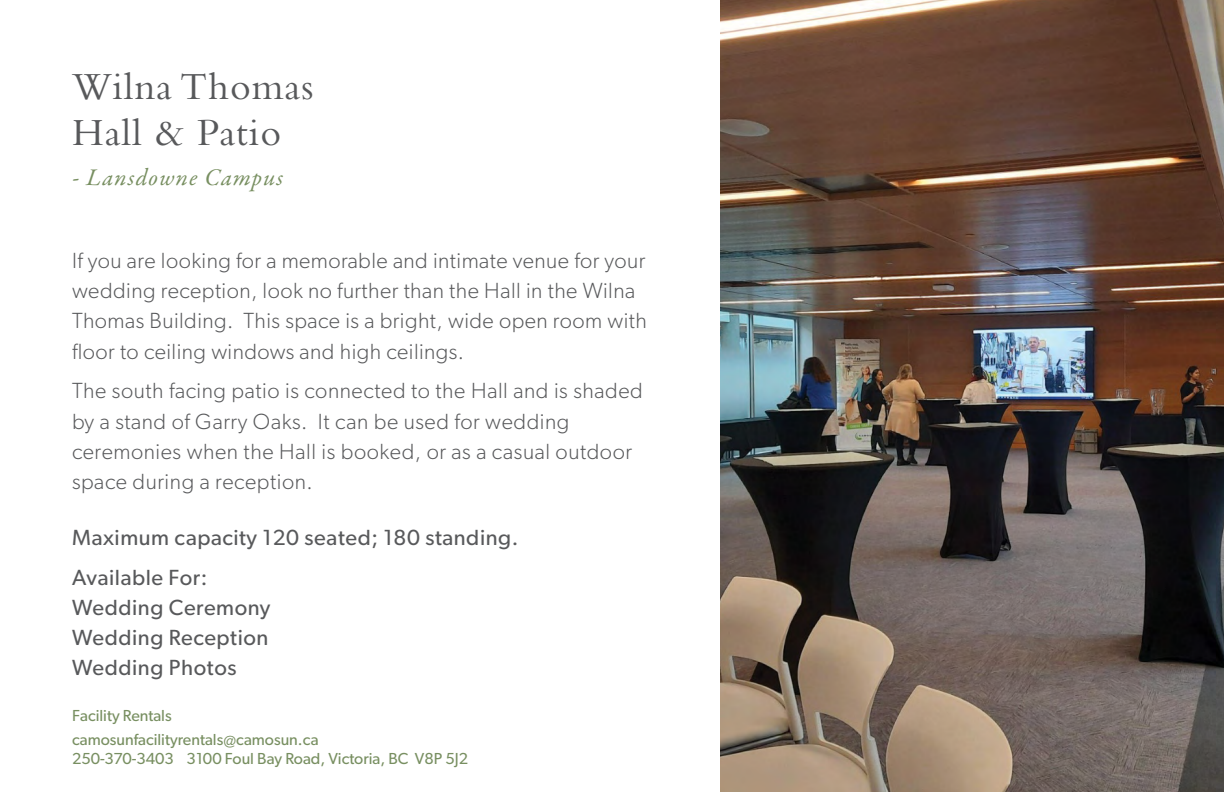
<style>
.page{position:relative;width:1224px;height:792px;background:#fff}
.page>*{position:absolute;margin:0;border:0;box-sizing:border-box;transform-origin:0 0}
.t1{font:40px/46px "Bembo Std";letter-spacing:.025em;color:#58595b}
.t2{font:italic 24px "Garamond Premr Pro";letter-spacing:.05em;color:#788f61}
.t3{font:300 22px/30px "Gibson";letter-spacing:.02em;color:#58595b}
.t4{font:22px/30px "Gibson";letter-spacing:.025em;color:#58595b}
.t5{font:16px/24px "Gibson";color:#788f61}
</style>
<div class="page">
<img style="left:720px;top:0;width:504px;height:792px">
<h1 class="t1" style="left:72px;top:63px;width:243px">Wilna Thomas<br>Hall &amp; Patio</h1>
<p class="t2" style="left:72px;top:162px;width:213px">- Lansdowne Campus</p>
<p class="t3" style="left:72px;top:246px;width:577px">If you are looking for a memorable and intimate venue for your wedding reception, look no further than the Hall in the Wilna Thomas Building. This space is a bright, wide open room with floor to ceiling windows and high ceilings.</p>
<p class="t3" style="left:72px;top:376px;width:572px">The south facing patio is connected to the Hall and is shaded by a stand of Garry Oaks. It can be used for wedding ceremonies when the Hall is booked, or as a casual outdoor space during a reception.</p>
<p class="t4" style="left:72px;top:517px;width:448px;line-height:40px">Maximum capacity 120 seated; 180 standing.<br>Available For:</p>
<p class="t4" style="left:72px;top:592px;width:200px;text-align:justify">Wedding Ceremony Wedding Reception Wedding Photos</p>
<p class="t5" style="left:72px;top:703px;width:248px">Facility Rentals camosunfacilityrentals@camosun.ca</p>
<p class="t5" style="left:72px;top:746px;width:398px">250-370-3403 3100 Foul Bay Road, Victoria, BC V8P 5J2</p>
</div>
